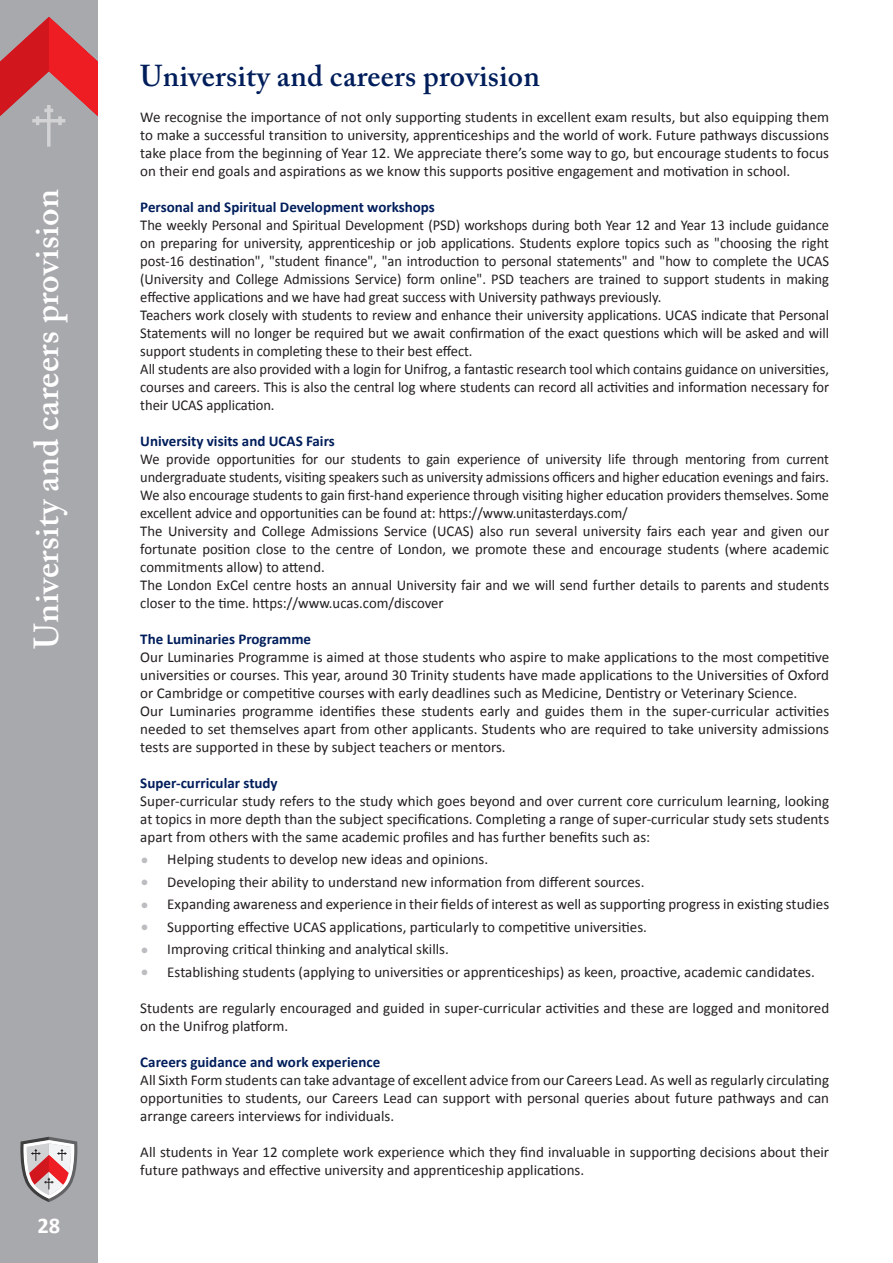
<style>
.page{position:relative;width:893px;height:1263px;background:#fff}
.page>*{position:absolute;margin:0;border:0;box-sizing:border-box;transform-origin:0 0}
.t1{font:600 34.5px "Adobe Caslon Pro";letter-spacing:.01em;color:#fff}
.t2{font:600 30px "Adobe Caslon Pro";letter-spacing:.01em;color:#001e5b}
.t3{font:700 22.5px "Calibri";color:#fff}
.t4{font:15px/18px "Calibri";color:#231f20;text-align:justify}
.t5{font:15px/18px "Calibri";color:#231f20;scale:.96 1}
.t6{font:700 15px "Calibri";color:#001e5b}
.s1{font-size:18px;color:#bcbdc0}
</style>
<div class="page">
<div style="left:0;top:0;width:98px;height:1263px;background:#a8a9ad"></div>
<svg style="left:0;top:17px;width:98px;height:130px"></svg>
<svg style="left:20px;top:1137px;width:57px;height:65px"></svg>
<p class="t1" style="left:26px;top:649px;width:461px;rotate:-90deg">University and careers provision</p>
<p class="t3" style="left:37px;top:1211px;width:24px">28</p>
<p class="t2" style="left:140px;top:58px;width:401px">University and careers provision</p>
<p class="t4" style="left:140px;top:107px;width:690px">We recognise the importance of not only supporting students in excellent exam results, but also equipping them to make a successful transition to university, apprenticeships and the world of work. Future pathways discussions take place from the beginning of Year 12. We appreciate there’s some way to go, but encourage students to focus on their end goals and aspirations as we know this supports positive engagement and motivation in school.</p>
<p class="t6" style="left:140px;top:198px;width:296px">Personal and Spiritual Development workshops</p>
<p class="t4" style="left:140px;top:215px;width:690px">The weekly Personal and Spiritual Development (PSD) workshops during both Year 12 and Year 13 include guidance on preparing for university, apprenticeship or job applications. Students explore topics such as "choosing the right post-16 destination", "student finance", "an introduction to personal statements" and "how to complete the UCAS (University and College Admissions Service) form online". PSD teachers are trained to support students in making effective applications and we have had great success with University pathways previously.</p>
<p class="t4" style="left:140px;top:305px;width:690px">Teachers work closely with students to review and enhance their university applications. UCAS indicate that Personal Statements will no longer be required but we await confirmation of the exact questions which will be asked and will support students in completing these to their best effect.</p>
<p class="t4" style="left:140px;top:359px;width:690px">All students are also provided with a login for Unifrog, a fantastic research tool which contains guidance on universities, courses and careers. This is also the central log where students can record all activities and information necessary for their UCAS application.</p>
<p class="t6" style="left:140px;top:432px;width:196px">University visits and UCAS Fairs</p>
<p class="t5" style="left:140px;top:449px;width:719px">We provide opportunities for our students to gain experience of university life through mentoring from current undergraduate students, visiting speakers such as university admissions officers and higher education evenings and fairs.</p>
<p class="t5" style="left:140px;top:485px;width:719px">We also encourage students to gain first-hand experience through visiting higher education providers themselves. Some excellent advice and opportunities can be found at: https://www.unitasterdays.com/</p>
<p class="t4" style="left:140px;top:521px;width:690px">The University and College Admissions Service (UCAS) also run several university fairs each year and given our fortunate position close to the centre of London, we promote these and encourage students (where academic commitments allow) to attend.</p>
<p class="t4" style="left:140px;top:575px;width:690px">The London ExCel centre hosts an annual University fair and we will send further details to parents and students closer to the time. https://www.ucas.com/discover</p>
<p class="t6" style="left:140px;top:630px;width:172px">The Luminaries Programme</p>
<p class="t4" style="left:140px;top:647px;width:690px">Our Luminaries Programme is aimed at those students who aspire to make applications to the most competitive universities or courses. This year, around 30 Trinity students have made applications to the Universities of Oxford or Cambridge or competitive courses with early deadlines such as Medicine, Dentistry or Veterinary Science.</p>
<p class="t4" style="left:140px;top:701px;width:690px">Our Luminaries programme identifies these students early and guides them in the super-curricular activities needed to set themselves apart from other applicants. Students who are required to take university admissions tests are supported in these by subject teachers or mentors.</p>
<p class="t6" style="left:140px;top:774px;width:139px">Super-curricular study</p>
<p class="t4" style="left:140px;top:791px;width:690px">Super-curricular study refers to the study which goes beyond and over current core curriculum learning, looking at topics in more depth than the subject specifications. Completing a range of super-curricular study sets students apart from others with the same academic profiles and has further benefits such as:</p>
<p class="t4" style="left:140px;top:850px;width:349px"><span class="s1">•</span> Helping students to develop new ideas and opinions.</p>
<p class="t4" style="left:140px;top:872px;width:506px"><span class="s1">•</span> Developing their ability to understand new information from different sources.</p>
<p class="t4" style="left:140px;top:895px;width:690px"><span class="s1">•</span> Expanding awareness and experience in their fields of interest as well as supporting progress in existing studies</p>
<p class="t4" style="left:140px;top:917px;width:508px"><span class="s1">•</span> Supporting effective UCAS applications, particularly to competitive universities.</p>
<p class="t4" style="left:140px;top:940px;width:310px"><span class="s1">•</span> Improving critical thinking and analytical skills.</p>
<p class="t4" style="left:140px;top:962px;width:676px"><span class="s1">•</span> Establishing students (applying to universities or apprenticeships) as keen, proactive, academic candidates.</p>
<p class="t4" style="left:140px;top:998px;width:690px">Students are regularly encouraged and guided in super-curricular activities and these are logged and monitored on the Unifrog platform.</p>
<p class="t6" style="left:140px;top:1053px;width:241px">Careers guidance and work experience</p>
<p class="t4" style="left:140px;top:1070px;width:690px">All Sixth Form students can take advantage of excellent advice from our Careers Lead. As well as regularly circulating opportunities to students, our Careers Lead can support with personal queries about future pathways and can arrange careers interviews for individuals.</p>
<p class="t4" style="left:140px;top:1142px;width:690px">All students in Year 12 complete work experience which they find invaluable in supporting decisions about their future pathways and effective university and apprenticeship applications.</p>
</div>
